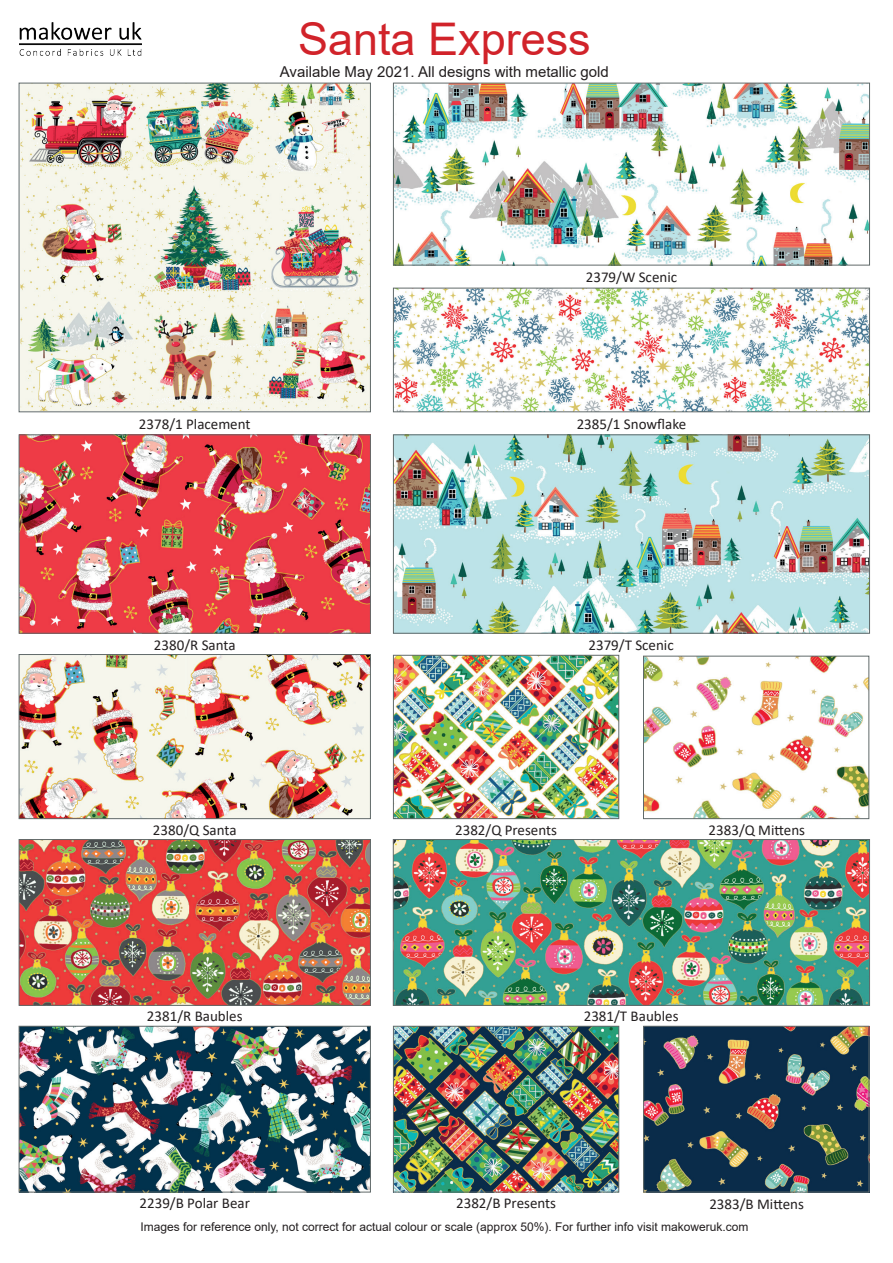
<style>
.page{position:relative;width:893px;height:1263px;background:#fff}
.page>*{position:absolute;margin:0;border:0;box-sizing:border-box;transform-origin:0 0}
.t1{font:45px "Arial";color:#d1232a}
.t2{font:15px "Calibri";color:#231f20}
.t3{font:15px "Arial";color:#231f20}
.t4{font:12px "Arial";color:#231f20}
</style>
<div class="page">
<img style="left:645px;top:1028px;width:222px;height:162px">
<div style="left:643px;top:1026px;width:226px;height:166px;border:1px solid #616a6a"></div>
<img style="left:395px;top:1028px;width:222px;height:162px">
<div style="left:393px;top:1026px;width:226px;height:166px;border:1px solid #616a6a"></div>
<img style="left:21px;top:1028px;width:348px;height:162px">
<div style="left:19px;top:1026px;width:352px;height:166px;border:1px solid #616a6a"></div>
<img style="left:645px;top:658px;width:222px;height:159px">
<div style="left:643px;top:656px;width:226px;height:163px;border:1px solid #616a6a"></div>
<img style="left:395px;top:657px;width:222px;height:160px">
<div style="left:393px;top:655px;width:226px;height:164px;border:1px solid #616a6a"></div>
<img style="left:21px;top:841px;width:348px;height:162px">
<div style="left:19px;top:839px;width:352px;height:166px;border:1px solid #616a6a"></div>
<img style="left:395px;top:841px;width:473px;height:162px">
<div style="left:393px;top:839px;width:477px;height:166px;border:1px solid #616a6a"></div>
<img style="left:395px;top:85px;width:473px;height:178px">
<div style="left:393px;top:83px;width:477px;height:182px;border:1px solid #616a6a"></div>
<img style="left:395px;top:437px;width:473px;height:194px">
<div style="left:393px;top:435px;width:477px;height:198px;border:1px solid #616a6a"></div>
<img style="left:395px;top:290px;width:473px;height:120px">
<div style="left:393px;top:288px;width:477px;height:124px;border:1px solid #616a6a"></div>
<img style="left:21px;top:85px;width:348px;height:325px">
<div style="left:19px;top:83px;width:352px;height:329px;border:1px solid #616a6a"></div>
<img style="left:21px;top:437px;width:348px;height:194px">
<div style="left:19px;top:435px;width:352px;height:198px;border:1px solid #616a6a"></div>
<img style="left:21px;top:656px;width:348px;height:161px">
<div style="left:19px;top:654px;width:352px;height:165px;border:1px solid #616a6a"></div>
<img style="left:19px;top:22px;width:122px;height:33px">
<h1 class="t1" style="left:298px;top:8px;width:294px">Santa Express</h1>
<p class="t3" style="left:280px;top:62px;width:331px">Available May 2021. All designs with metallic gold</p>
<p class="t2" style="left:139px;top:414px;width:113px">2378/1 Placement</p>
<p class="t2" style="left:586px;top:267px;width:93px">2379/W Scenic</p>
<p class="t2" style="left:577px;top:414px;width:111px">2385/1 Snowflake</p>
<p class="t2" style="left:154px;top:634px;width:83px">2380/R Santa</p>
<p class="t2" style="left:588px;top:634px;width:87px">2379/T Scenic</p>
<p class="t2" style="left:153px;top:819px;width:85px">2380/Q Santa</p>
<p class="t2" style="left:455px;top:819px;width:103px">2382/Q Presents</p>
<p class="t2" style="left:709px;top:819px;width:98px">2383/Q Mittens</p>
<p class="t2" style="left:147px;top:1006px;width:97px">2381/R Baubles</p>
<p class="t2" style="left:584px;top:1006px;width:96px">2381/T Baubles</p>
<p class="t2" style="left:140px;top:1193px;width:112px">2239/B Polar Bear</p>
<p class="t2" style="left:456px;top:1193px;width:101px">2382/B Presents</p>
<p class="t2" style="left:709px;top:1193px;width:96px">2383/B Mittens</p>
<p class="t4" style="left:140px;top:1219px;width:610px">Images for reference only, not correct for actual colour or scale (approx 50%). For further info visit makoweruk.com</p>
</div>
